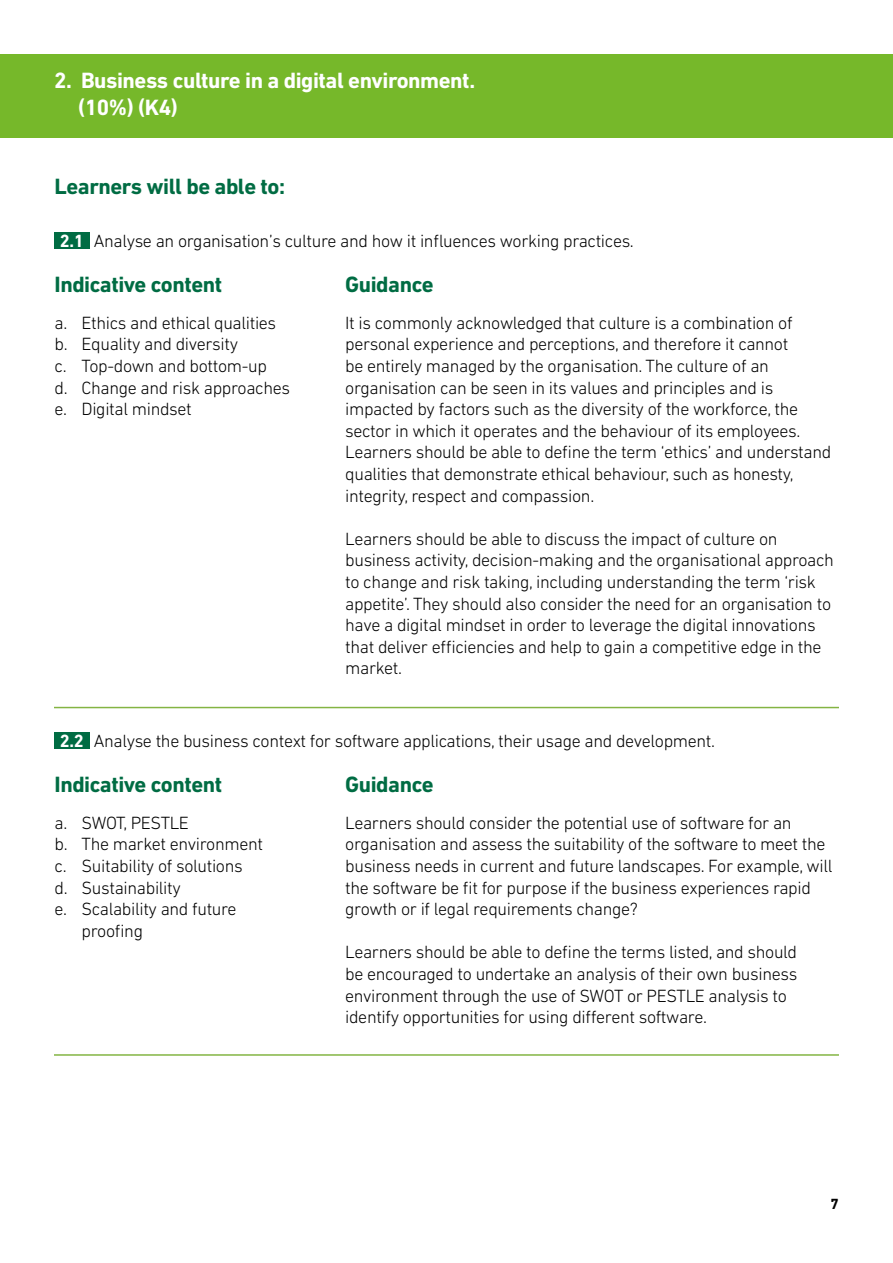
<style>
.page{position:relative;width:893px;height:1263px;background:#fff}
.page>*{position:absolute;margin:0;border:0;box-sizing:border-box;transform-origin:0 0}
.t1{font:700 22.5px "DIN Next LT Pro";letter-spacing:-.02em;color:#006c43}
.t2{font:700 22.5px/27px "DIN Next LT Pro";letter-spacing:-.02em;color:#fff}
.t3{font:300 18px/21.6px "DIN Next LT Pro";letter-spacing:-.02em;color:#000}
.t4{font:700 15px "DIN Next LT Pro";color:#000}
.s1{font-weight:700;color:#fff}
</style>
<div class="page">
<hr style="left:54px;top:707px;width:785px;height:1px;background:#84b443">
<div style="left:0;top:54px;width:893px;height:84px;background:#76b82a"></div>
<div style="left:55px;top:232px;width:35px;height:17px;background:#006c43"></div>
<div style="left:55px;top:732px;width:35px;height:17px;background:#006c43"></div>
<hr style="left:54px;top:1054px;width:785px;height:2px;background:#84b443">
<p class="t2" style="left:78px;top:67px;width:398px;text-indent:-24px">2. Business culture in a digital environment. (10%) (K4)</p>
<p class="t1" style="left:55px;top:173px;width:232px">Learners will be able to:</p>
<p class="t3" style="left:60px;top:230px;width:576px"><span class="s1">2.1</span> Analyse an organisation’s culture and how it influences working practices.</p>
<p class="t1" style="left:55px;top:271px;width:169px">Indicative content</p>
<p class="t3" style="left:55px;top:312px;width:237px">a. Ethics and ethical qualities b. Equality and diversity<br>c. Top-down and bottom-up<br>d. Change and risk approaches e. Digital mindset</p>
<p class="t1" style="left:345px;top:271px;width:90px">Guidance</p>
<p class="t3" style="left:345px;top:312px;width:488px">It is commonly acknowledged that culture is a combination of personal experience and perceptions, and therefore it cannot<br>be entirely managed by the organisation. The culture of an organisation can be seen in its values and principles and is impacted by factors such as the diversity of the workforce, the sector in which it operates and the behaviour of its employees.<br>Learners should be able to define the term ‘ethics’ and understand qualities that demonstrate ethical behaviour, such as honesty, integrity, respect and compassion.</p>
<p class="t3" style="left:345px;top:528px;width:490px">Learners should be able to discuss the impact of culture on business activity, decision-making and the organisational approach to change and risk taking, including understanding the term ‘risk appetite’. They should also consider the need for an organisation to have a digital mindset in order to leverage the digital innovations that deliver efficiencies and help to gain a competitive edge in the market.</p>
<p class="t3" style="left:60px;top:730px;width:657px"><span class="s1">2.2</span> Analyse the business context for software applications, their usage and development.</p>
<p class="t1" style="left:55px;top:771px;width:169px">Indicative content</p>
<p class="t3" style="left:55px;top:812px;width:136px">a. SWOT, PESTLE</p>
<p class="t3" style="left:55px;top:833px;width:210px">b. The market environment</p>
<p class="t3" style="left:55px;top:855px;width:190px">c. Suitability of solutions</p>
<p class="t3" style="left:55px;top:876px;width:128px">d. Sustainability</p>
<p class="t3" style="left:55px;top:898px;width:184px">e. Scalability and future</p>
<p class="t3" style="left:82px;top:920px;width:63px">proofing</p>
<p class="t1" style="left:345px;top:771px;width:90px">Guidance</p>
<p class="t3" style="left:345px;top:812px;width:489px">Learners should consider the potential use of software for an organisation and assess the suitability of the software to meet the business needs in current and future landscapes. For example, will the software be fit for purpose if the business experiences rapid growth or if legal requirements change?</p>
<p class="t3" style="left:345px;top:941px;width:454px">Learners should be able to define the terms listed, and should be encouraged to undertake an analysis of their own business environment through the use of SWOT or PESTLE analysis to identify opportunities for using different software.</p>
<p class="t4" style="left:831px;top:1195px;width:10px">7</p>
</div>
